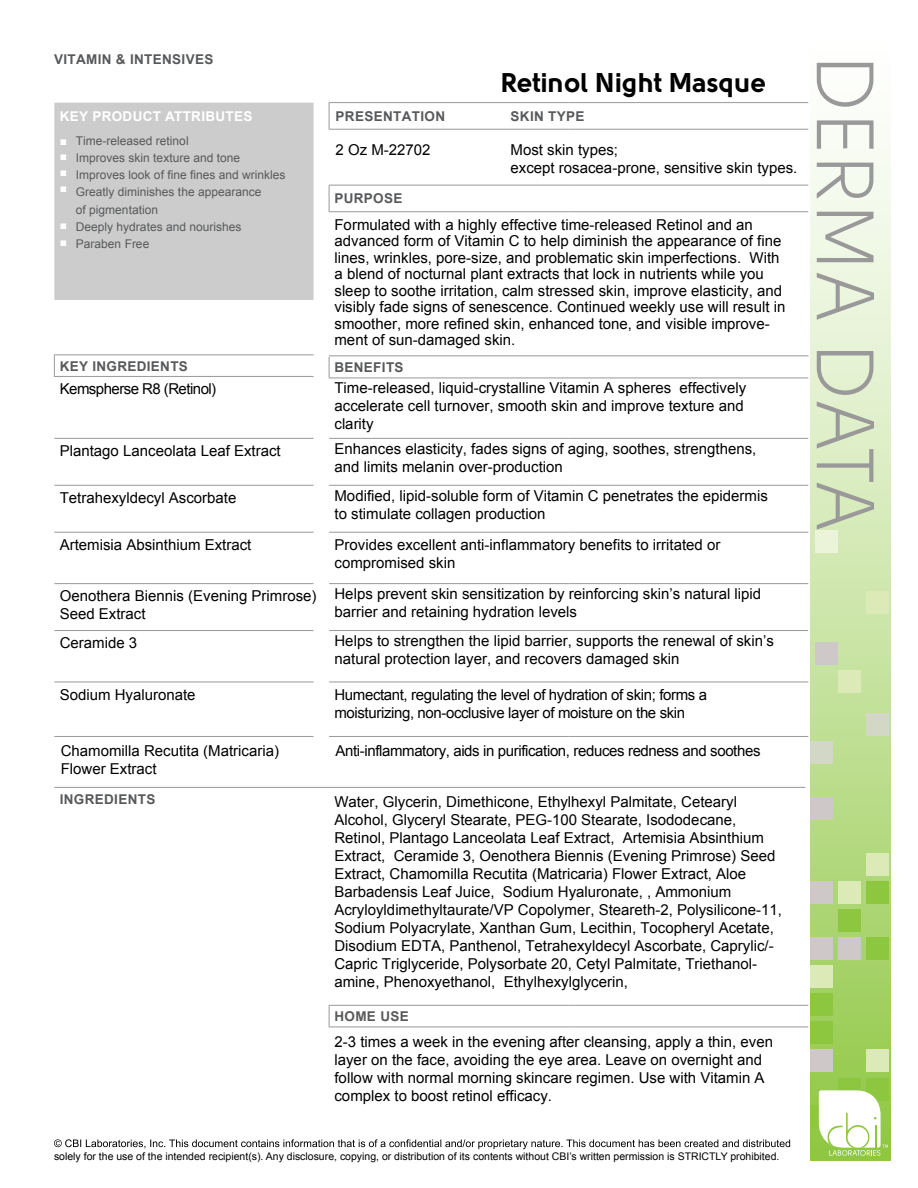
<style>
.page{position:relative;width:918px;height:1188px;background:#fff}
.page>*{position:absolute;margin:0;border:0;box-sizing:border-box;transform-origin:0 0}
.t1{font:81px "Solomon";color:#999}
.t2{font:900 27px "Solomon";color:#000}
.t3{font:15px/18px "Arial";color:#000}
.t4{font:15px/18px "Arial";letter-spacing:-.025em;color:#000}
.t5{font:15px "Arial";letter-spacing:-.035em;color:#000}
.t6{font:700 13.5px "Arial";letter-spacing:.025em;color:#58595b}
.t7{font:700 13.5px "Arial";letter-spacing:.025em;color:#fff}
.t8{font:12px/17.2px "Arial";color:#58595b}
.t9{font:12px/15.8px "Arial";color:#fff;text-align:justify}
.t10{font:10.5px "Arial";color:#000}
.s1{color:#fff}
</style>
<div class="page">
<div style="left:810px;top:27px;width:81px;height:1134px;background:linear-gradient(to bottom,#fff,#93c94a)"></div>
<div style="left:867px;top:853px;width:22px;height:23px;background:#dbeab7"></div>
<div style="left:867px;top:591px;width:22px;height:23px;background:#dbeab7"></div>
<div style="left:839px;top:881px;width:22px;height:23px;background:#dbeab7"></div>
<div style="left:811px;top:966px;width:22px;height:22px;background:#dbeab7"></div>
<div style="left:867px;top:937px;width:22px;height:23px;background:#8dc63f"></div>
<div style="left:867px;top:881px;width:22px;height:23px;background:#8dc63f"></div>
<div style="left:839px;top:909px;width:22px;height:23px;background:#8dc63f"></div>
<div style="left:811px;top:994px;width:22px;height:22px;background:#8dc63f"></div>
<div style="left:867px;top:713px;width:22px;height:22px;background:#d3d8c6"></div>
<div style="left:811px;top:741px;width:22px;height:22px;background:#d3d8c6"></div>
<div style="left:815px;top:530px;width:23px;height:22px;background:#ebf4d9"></div>
<div style="left:815px;top:642px;width:23px;height:23px;background:#cec9c8"></div>
<div style="left:811px;top:1050px;width:22px;height:22px;background:#cec9c8"></div>
<div style="left:811px;top:881px;width:22px;height:23px;background:#cec9c8"></div>
<div style="left:839px;top:937px;width:22px;height:23px;background:#cec9c8"></div>
<div style="left:867px;top:1078px;width:22px;height:22px;background:#8dc63f"></div>
<div style="left:867px;top:1050px;width:22px;height:22px;background:#dbeab7"></div>
<div style="left:811px;top:937px;width:22px;height:23px;background:#cec9c8"></div>
<div style="left:811px;top:797px;width:22px;height:23px;background:#cec9c8"></div>
<div style="left:839px;top:1078px;width:22px;height:22px;background:#8dc63f"></div>
<div style="left:811px;top:1022px;width:22px;height:22px;background:#8dc63f"></div>
<div style="left:839px;top:670px;width:22px;height:23px;background:#dbeab7"></div>
<div style="left:811px;top:1106px;width:22px;height:22px;background:#8dc63f"></div>
<svg style="left:54px;top:1139px;width:736px;height:10px"></svg>
<svg style="left:819px;top:1090px;width:69px;height:66px"></svg>
<div style="left:54px;top:103px;width:260px;height:197px;background:#ccc"></div>
<svg style="left:329px;top:103px;width:1px;height:26px"></svg>
<hr style="left:329px;top:102px;width:240px;height:1px;background:#999">
<hr style="left:569px;top:102px;width:239px;height:1px;background:#999">
<hr style="left:329px;top:129px;width:240px;height:1px;background:#999">
<hr style="left:569px;top:129px;width:239px;height:1px;background:#999">
<svg style="left:329px;top:186px;width:1px;height:25px"></svg>
<hr style="left:329px;top:185px;width:240px;height:1px;background:#999">
<hr style="left:569px;top:185px;width:239px;height:1px;background:#999">
<hr style="left:329px;top:211px;width:240px;height:1px;background:#999">
<hr style="left:569px;top:211px;width:239px;height:1px;background:#999">
<svg style="left:54px;top:355px;width:1px;height:21px"></svg>
<hr style="left:54px;top:354px;width:260px;height:1px;background:#999">
<svg style="left:329px;top:357px;width:1px;height:21px"></svg>
<hr style="left:329px;top:355px;width:480px;height:1px;background:#999">
<hr style="left:54px;top:376px;width:260px;height:1px;background:#999">
<hr style="left:329px;top:378px;width:240px;height:1px;background:#999">
<hr style="left:569px;top:378px;width:239px;height:1px;background:#999">
<hr style="left:54px;top:438px;width:260px;height:1px;background:#999">
<hr style="left:329px;top:438px;width:240px;height:1px;background:#999">
<hr style="left:569px;top:438px;width:239px;height:1px;background:#999">
<hr style="left:54px;top:485px;width:260px;height:1px;background:#999">
<hr style="left:329px;top:485px;width:240px;height:1px;background:#999">
<hr style="left:569px;top:485px;width:239px;height:1px;background:#999">
<hr style="left:54px;top:532px;width:260px;height:1px;background:#999">
<hr style="left:329px;top:532px;width:240px;height:1px;background:#999">
<hr style="left:569px;top:532px;width:239px;height:1px;background:#999">
<hr style="left:54px;top:583px;width:260px;height:1px;background:#999">
<hr style="left:329px;top:583px;width:240px;height:1px;background:#999">
<hr style="left:569px;top:583px;width:239px;height:1px;background:#999">
<hr style="left:54px;top:630px;width:260px;height:1px;background:#999">
<hr style="left:329px;top:630px;width:479px;height:1px;background:#999">
<hr style="left:569px;top:682px;width:239px;height:1px;background:#999">
<hr style="left:54px;top:682px;width:260px;height:1px;background:#999">
<hr style="left:329px;top:682px;width:240px;height:1px;background:#999">
<hr style="left:54px;top:787px;width:752px;height:1px;background:#999">
<svg style="left:329px;top:1006px;width:1px;height:21px"></svg>
<hr style="left:329px;top:1005px;width:240px;height:1px;background:#999">
<hr style="left:569px;top:1005px;width:239px;height:1px;background:#999">
<hr style="left:329px;top:1027px;width:240px;height:1px;background:#999">
<hr style="left:569px;top:1027px;width:239px;height:1px;background:#999">
<hr style="left:54px;top:736px;width:260px;height:1px;background:#999">
<hr style="left:569px;top:736px;width:239px;height:1px;background:#999">
<hr style="left:329px;top:736px;width:240px;height:1px;background:#999">
<p class="t6" style="left:54px;top:50px;width:161px">VITAMIN &amp; INTENSIVES</p>
<h2 class="t2" style="left:501px;top:66px;width:267px">Retinol Night Masque</h2>
<p class="t7" style="left:60px;top:107px;width:194px">KEY PRODUCT ATTRIBUTES</p>
<p class="t6" style="left:336px;top:107px;width:111px">PRESENTATION</p>
<p class="t6" style="left:511px;top:107px;width:75px">SKIN TYPE</p>
<p class="t8" style="left:76px;top:132px;width:211px;text-indent:-16px"><span class="s1">■</span> Time-released retinol<br>Improves skin texture and tone<br>Improves look of fine fines and wrinkles<br>Greatly diminishes the appearance<br>of pigmentation<br>Deeply hydrates and nourishes<br>Paraben Free</p>
<p class="t3" style="left:336px;top:141px;width:97px">2 Oz M-22702</p>
<p class="t6" style="left:334px;top:190px;width:70px">PURPOSE</p>
<p class="t3" style="left:511px;top:141px;width:288px">Most skin types;<br>except rosacea-prone, sensitive skin types.</p>
<p class="t9" style="left:60px;top:148px;width:9px">■ ■ ■</p>
<p class="t9" style="left:60px;top:216px;width:9px;line-height:17px">■ ■</p>
<p class="t3" style="left:334px;top:216px;width:453px;line-height:16.5px">Formulated with a highly effective time-released Retinol and an advanced form of Vitamin C to help diminish the appearance of fine lines, wrinkles, pore-size, and problematic skin imperfections. With a blend of nocturnal plant extracts that lock in nutrients while you sleep to soothe irritation, calm stressed skin, improve elasticity, and visibly fade signs of senescence. Continued weekly use will result in smoother, more refined skin, enhanced tone, and visible improve&shy;ment of sun-damaged skin.</p>
<p class="t3" style="left:334px;top:379px;width:413px">Time-released, liquid-crystalline Vitamin A spheres effectively accelerate cell turnover, smooth skin and improve texture and clarity</p>
<p class="t3" style="left:334px;top:440px;width:423px">Enhances elasticity, fades signs of aging, soothes, strengthens, and limits melanin over-production</p>
<p class="t3" style="left:334px;top:487px;width:435px">Modified, lipid-soluble form of Vitamin C penetrates the epidermis to stimulate collagen production</p>
<p class="t3" style="left:334px;top:536px;width:387px">Provides excellent anti-inflammatory benefits to irritated or compromised skin</p>
<p class="t3" style="left:334px;top:585px;width:428px">Helps prevent skin sensitization by reinforcing skin’s natural lipid barrier and retaining hydration levels</p>
<p class="t3" style="left:334px;top:632px;width:441px">Helps to strengthen the lipid barrier, supports the renewal of skin’s natural protection layer, and recovers damaged skin</p>
<p class="t4" style="left:334px;top:686px;width:374px">Humectant, regulating the level of hydration of skin; forms a moisturizing, non-occlusive layer of moisture on the skin</p>
<p class="t6" style="left:60px;top:357px;width:130px">KEY INGREDIENTS</p>
<p class="t6" style="left:334px;top:358px;width:71px">BENEFITS</p>
<p class="t5" style="left:60px;top:379px;width:158px">Kemspherse R8 (Retinol)</p>
<p class="t3" style="left:60px;top:442px;width:222px">Plantago Lanceolata Leaf Extract</p>
<p class="t3" style="left:60px;top:489px;width:178px">Tetrahexyldecyl Ascorbate</p>
<p class="t3" style="left:60px;top:536px;width:193px">Artemisia Absinthium Extract</p>
<p class="t3" style="left:60px;top:587px;width:258px">Oenothera Biennis (Evening Primrose)<br>Seed Extract</p>
<p class="t3" style="left:60px;top:634px;width:79px">Ceramide 3</p>
<p class="t3" style="left:60px;top:686px;width:137px">Sodium Hyaluronate</p>
<p class="t3" style="left:61px;top:742px;width:220px">Chamomilla Recutita (Matricaria)<br>Flower Extract</p>
<p class="t4" style="left:335px;top:742px;width:427px">Anti-inflammatory, aids in purification, reduces redness and soothes</p>
<p class="t6" style="left:60px;top:790px;width:97px">INGREDIENTS</p>
<p class="t3" style="left:334px;top:792px;width:449px">Water, Glycerin, Dimethicone, Ethylhexyl Palmitate, Cetearyl Alcohol, Glyceryl Stearate, PEG-100 Stearate, Isododecane, Retinol, Plantago Lanceolata Leaf Extract, Artemisia Absinthium Extract, Ceramide 3, Oenothera Biennis (Evening Primrose) Seed Extract, Chamomilla Recutita (Matricaria) Flower Extract, Aloe Barbadensis Leaf Juice, Sodium Hyaluronate, , Ammonium Acryloyldimethyltaurate/VP Copolymer, Steareth-2, Polysilicone-11, Sodium Polyacrylate, Xanthan Gum, Lecithin, Tocopheryl Acetate, Disodium EDTA, Panthenol, Tetrahexyldecyl Ascorbate, Caprylic/- Capric Triglyceride, Polysorbate 20, Cetyl Palmitate, Triethanol&shy;amine, Phenoxyethanol, Ethylhexylglycerin,</p>
<p class="t6" style="left:335px;top:1007px;width:76px">HOME USE</p>
<p class="t3" style="left:334px;top:1032px;width:440px">2-3 times a week in the evening after cleansing, apply a thin, even layer on the face, avoiding the eye area. Leave on overnight and follow with normal morning skincare regimen. Use with Vitamin A complex to boost retinol efficacy.</p>
<p class="t10" style="left:54px;top:1149px;width:727px">solely for the use of the intended recipient(s). Any disclosure, copying, or distribution of its contents without CBI’s written permission is STRICTLY prohibited.</p>
<h1 class="t1" style="left:888px;top:54px;width:479px;rotate:90deg">DERMA DATA</h1>
</div>
